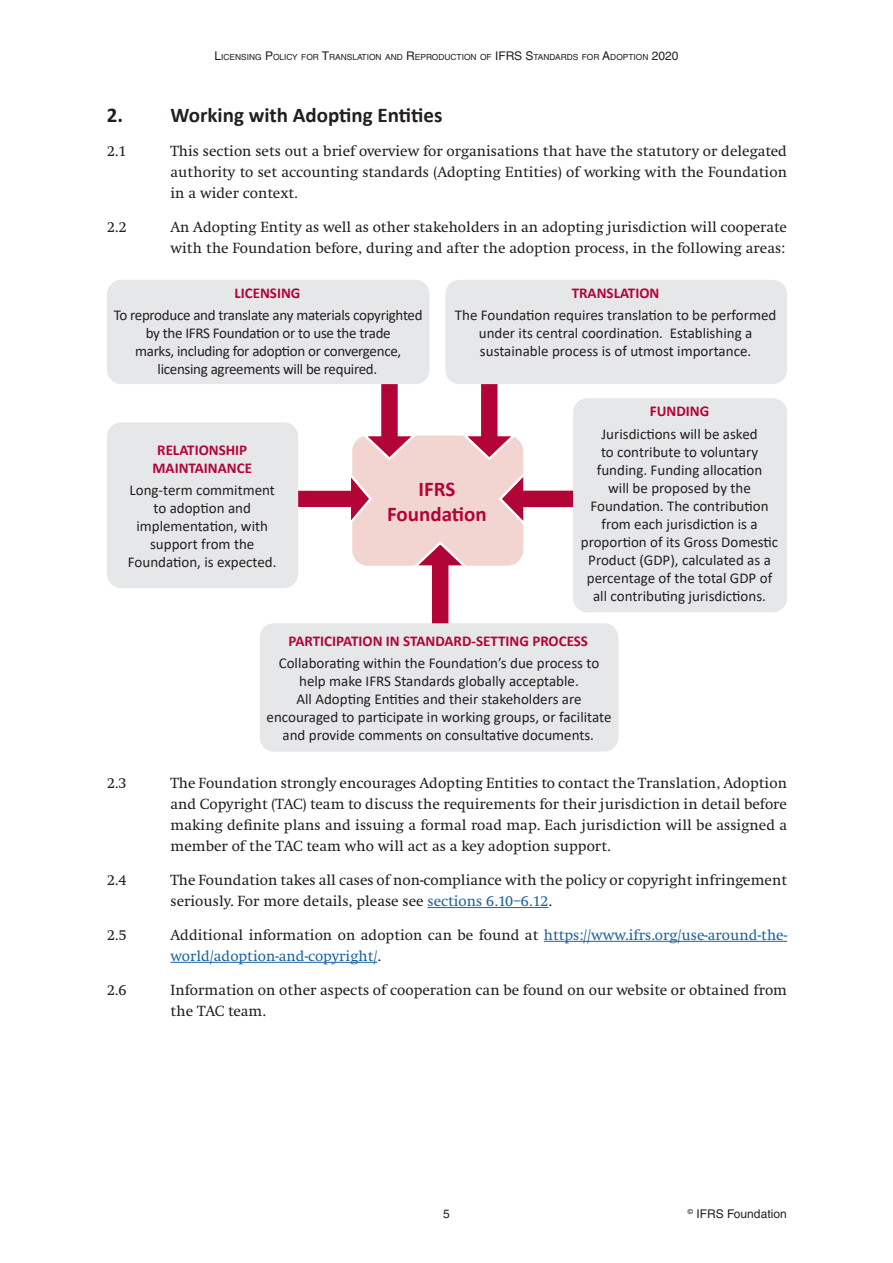
<style>
.page{position:relative;width:893px;height:1263px;background:#fff}
.page>*{position:absolute;margin:0;border:0;box-sizing:border-box;transform-origin:0 0}
.Section_heading{font:700 21px "Calibri";color:#231f20}
.Process{font:700 21px/25.2px "Calibri";color:#b30437;text-align:center}
.npara__manual-num{font:15px/21px "Swift LT Pro";color:#231f20}
.Process-2{font:15px/18px "Calibri";color:#231f20;text-align:center}
.Process-3{font:15px/18px "Calibri";letter-spacing:-.02em;color:#231f20;text-align:center}
.npara__manual-num-2{font:15px/21px "Swift LT Pro";color:#1c64a0}
.Process-4{font:700 15px/18px "Calibri";color:#b30437;text-align:center}
.t1{font:12px "Helvetica LT Std";color:#231f20}
.t2{font:12px "Helvetica LT Std";color:#231f20}
.t3{font:8.4px "Helvetica LT Std";color:#231f20}
.s1{font-size:12px}
.s2{color:#1c64a0}
.s3{color:#231f20}
</style>
<div class="page">
<hr style="left:427px;top:907px;width:121px;height:1px;background:#1c64a0">
<hr style="left:544px;top:941px;width:243px;height:1px;background:#1c64a0">
<hr style="left:171px;top:962px;width:206px;height:1px;background:#1c64a0">
<div style="left:352px;top:435px;width:171px;height:131px;background:#f2d5d1;border-radius:16px"></div>
<svg style="left:414px;top:541px;width:53px;height:82px"></svg>
<svg style="left:461px;top:384px;width:59px;height:76px"></svg>
<svg style="left:361px;top:383px;width:59px;height:77px"></svg>
<svg style="left:499px;top:474px;width:74px;height:50px"></svg>
<svg style="left:298px;top:475px;width:74px;height:48px"></svg>
<div style="left:260px;top:623px;width:358px;height:129px;background:#e6e7e9;border-radius:14px"></div>
<div style="left:573px;top:398px;width:214px;height:214px;background:#e6e7e9;border-radius:14px"></div>
<div style="left:107px;top:422px;width:191px;height:166px;background:#e6e7e9;border-radius:14px"></div>
<div style="left:445px;top:280px;width:342px;height:104px;background:#e6e7e9;border-radius:14px"></div>
<div style="left:107px;top:280px;width:322px;height:104px;background:#e6e7e9;border-radius:14px"></div>
<p class="t3" style="left:214px;top:52px;width:288px"><span class="s1">L</span>ICENSING <span class="s1">P</span>OLICY FOR <span class="s1">T</span>RANSLATION AND <span class="s1">R</span>EPRODUCTION OF <span class="s1">IFRS</span></p>
<p class="t3" style="left:526px;top:52px;width:154px"><span class="s1">S</span>TANDARDS FOR <span class="s1">A</span>DOPTION <span class="s1">2020</span></p>
<p class="Section_heading" style="left:107px;top:100px;width:337px">2. Working with Adopting Entities</p>
<p class="npara__manual-num" style="left:107px;top:140px;width:21px">2.1</p>
<p class="npara__manual-num" style="left:171px;top:140px;width:618px;text-align:justify">This section sets out a brief overview for organisations that have the statutory or delegated authority to set accounting standards (Adopting Entities) of working with the Foundation in a wider context.</p>
<p class="npara__manual-num" style="left:107px;top:216px;width:21px">2.2</p>
<p class="npara__manual-num" style="left:171px;top:216px;width:618px">An Adopting Entity as well as other stakeholders in an adopting jurisdiction will cooperate with the Foundation before, during and after the adoption process, in the following areas:</p>
<p class="Process-4" style="left:234px;top:284px;width:68px">LICENSING</p>
<p class="Process-3" style="left:114px;top:306px;width:310px">To reproduce and translate any materials copyrighted by the IFRS Foundation or to use the trade<br>marks, including for adoption or convergence, licensing agreements will be required.</p>
<p class="Process-4" style="left:572px;top:284px;width:89px">TRANSLATION</p>
<p class="Process-2" style="left:455px;top:306px;width:323px">The Foundation requires translation to be performed under its central coordination. Establishing a sustainable process is of utmost importance.</p>
<p class="Process-4" style="left:152px;top:441px;width:101px">RELATIONSHIP<br>MAINTAINANCE</p>
<p class="Process-2" style="left:128px;top:481px;width:150px">Long-term commitment to adoption and implementation, with support from the<br>Foundation, is expected.</p>
<p class="Process" style="left:387px;top:476px;width:101px">IFRS<br>Foundation</p>
<p class="Process-4" style="left:650px;top:402px;width:61px">FUNDING</p>
<p class="Process-2" style="left:581px;top:424px;width:199px">Jurisdictions will be asked<br>to contribute to voluntary funding. Funding allocation<br>will be proposed by the<br>Foundation. The contribution from each jurisdiction is a proportion of its Gross Domestic<br>Product (GDP), calculated as a percentage of the total GDP of all contributing jurisdictions.</p>
<p class="Process-4" style="left:288px;top:632px;width:301px">PARTICIPATION IN STANDARD-SETTING PROCESS</p>
<p class="Process-2" style="left:267px;top:654px;width:346px">Collaborating within the Foundation’s due process to help make IFRS Standards globally acceptable.<br>All Adopting Entities and their stakeholders are encouraged to participate in working groups, or facilitate and provide comments on consultative documents.</p>
<p class="npara__manual-num" style="left:107px;top:773px;width:21px">2.3</p>
<p class="npara__manual-num" style="left:171px;top:773px;width:618px;text-align:justify">The Foundation strongly encourages Adopting Entities to contact the Translation, Adoption and Copyright (TAC) team to discuss the requirements for their jurisdiction in detail before making definite plans and issuing a formal road map. Each jurisdiction will be assigned a member of the TAC team who will act as a key adoption support.</p>
<p class="npara__manual-num" style="left:107px;top:869px;width:21px">2.4</p>
<p class="npara__manual-num" style="left:171px;top:869px;width:618px">The Foundation takes all cases of non-compliance with the policy or copyright infringement seriously. For more details, please see <span class="s2">sections 6.10–6.12</span>.</p>
<p class="npara__manual-num" style="left:107px;top:924px;width:21px">2.5</p>
<p class="npara__manual-num-2" style="left:171px;top:924px;width:618px"><span class="s3">Additional information on adoption can be found at</span> https://www.ifrs.org/use-around-the&shy;world/adoption-and-copyright/<span class="s3">.</span></p>
<p class="npara__manual-num" style="left:107px;top:979px;width:21px">2.6</p>
<p class="npara__manual-num" style="left:171px;top:979px;width:618px">Information on other aspects of cooperation can be found on our website or obtained from the TAC team.</p>
<p class="t2" style="left:443px;top:1207px;width:8px">5</p>
<p class="t1" style="left:688px;top:1207px;width:100px"><sup>©</sup> IFRS Foundation</p>
</div>
